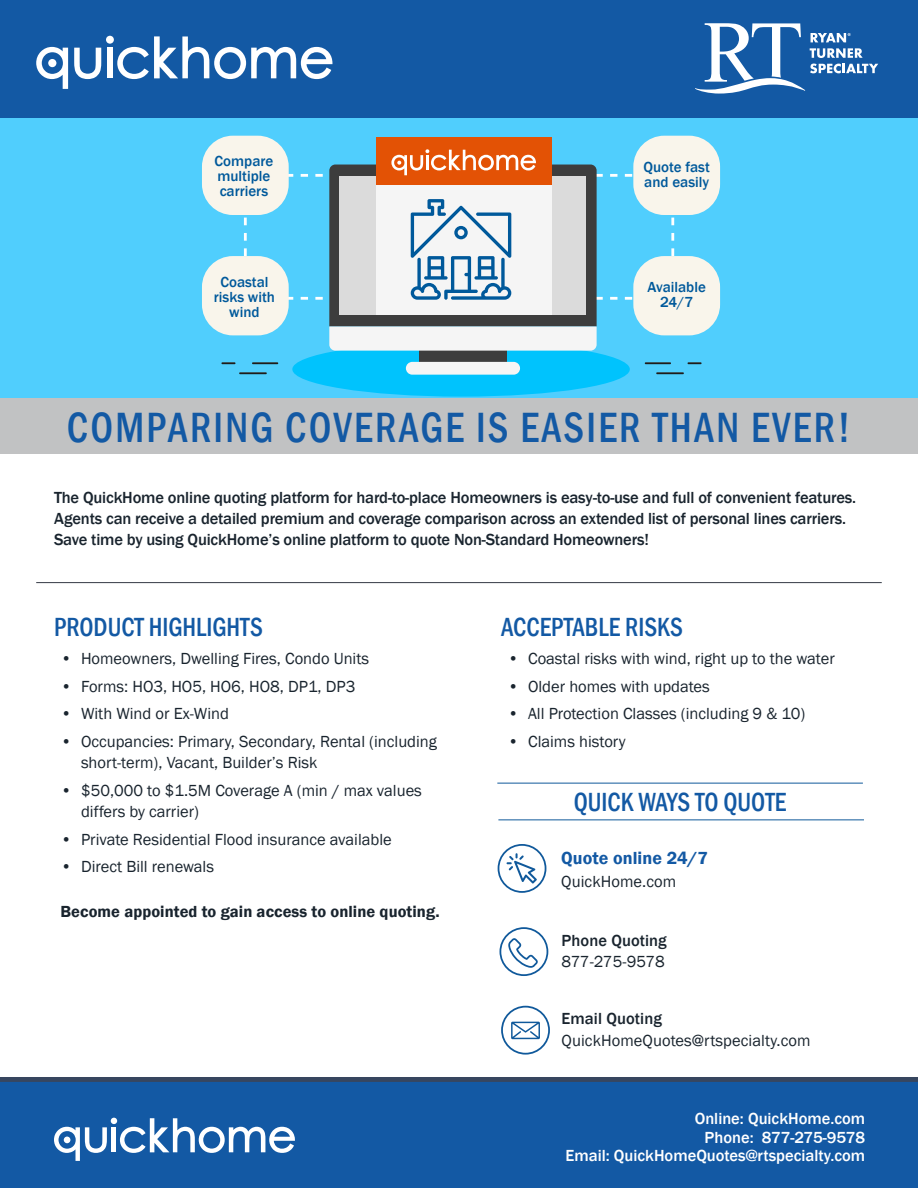
<style>
.page{position:relative;width:918px;height:1188px;background:#fff}
.page>*{position:absolute;margin:0;border:0;box-sizing:border-box;transform-origin:0 0}
.t1{font:500 condensed 43.5px "Franklin Gothic";letter-spacing:.055em;color:#1359a4;scale:.93 1}
.t2{font:500 condensed 27px "Franklin Gothic";color:#1359a4;scale:.93 1}
.t3{font:600 18px "Franklin Gothic";letter-spacing:.005em;color:#1359a4}
.t4{font:16.5px/21px "Franklin Gothic";color:#19242e}
.t5{font:500 16.5px/21px "Franklin Gothic";letter-spacing:-.01em;color:#19242e}
.t6{font:500 16.5px/18.5px "Franklin Gothic";color:#fff;text-align:right}
.t7{font:600 16.5px "Franklin Gothic";letter-spacing:.005em;color:#19242e}
.t8{font:16.5px "Franklin Gothic";letter-spacing:-.02em;color:#19242e}
.t9{font:500 15px/15px "Franklin Gothic";color:#00599b}
</style>
<div class="page">
<div style="left:0;top:0;width:918px;height:118px;background:#1359a4"></div>
<hr style="left:497px;top:783px;width:366px;height:1px;background:#10599b">
<hr style="left:498px;top:819px;width:366px;height:1px;background:#10599b">
<div style="left:146px;top:118px;width:630px;height:280px;background:#50cefd"></div>
<svg style="left:244px;top:218px;width:3px;height:7px"></svg>
<svg style="left:244px;top:233px;width:3px;height:8px"></svg>
<svg style="left:244px;top:248px;width:3px;height:8px"></svg>
<svg style="left:289px;top:297px;width:4px;height:3px"></svg>
<svg style="left:301px;top:297px;width:7px;height:3px"></svg>
<svg style="left:315px;top:297px;width:8px;height:3px"></svg>
<svg style="left:610px;top:297px;width:7px;height:3px"></svg>
<svg style="left:625px;top:297px;width:7px;height:3px"></svg>
<svg style="left:671px;top:218px;width:3px;height:7px"></svg>
<svg style="left:671px;top:233px;width:3px;height:8px"></svg>
<svg style="left:671px;top:248px;width:3px;height:8px"></svg>
<svg style="left:289px;top:174px;width:4px;height:3px"></svg>
<svg style="left:301px;top:174px;width:7px;height:3px"></svg>
<svg style="left:315px;top:174px;width:8px;height:3px"></svg>
<svg style="left:610px;top:174px;width:7px;height:3px"></svg>
<svg style="left:625px;top:174px;width:7px;height:3px"></svg>
<hr style="left:252px;top:362px;width:26px;height:2px;background:#1d1d1b">
<hr style="left:239px;top:372px;width:28px;height:2px;background:#1d1d1b">
<svg style="left:221px;top:362px;width:15px;height:2px"></svg>
<hr style="left:645px;top:362px;width:26px;height:2px;background:#1d1d1b">
<hr style="left:656px;top:372px;width:28px;height:2px;background:#1d1d1b">
<svg style="left:688px;top:362px;width:14px;height:2px"></svg>
<div style="left:292px;top:342px;width:338px;height:55px;background:#00c3fd;border-radius:50%"></div>
<div style="left:419px;top:345px;width:88px;height:23px;background:#3d3d3d"></div>
<div style="left:406px;top:362px;width:114px;height:13px;background:#f5f5f5;border-radius:6px"></div>
<div style="left:376px;top:137px;width:175px;height:48px;background:#e35205"></div>
<div style="left:633px;top:136px;width:87px;height:79px;background:#f9f5eb;border-radius:31px"></div>
<div style="left:633px;top:256px;width:87px;height:79px;background:#f9f5eb;border-radius:31px"></div>
<div style="left:202px;top:136px;width:87px;height:79px;background:#f9f5eb;border-radius:31px"></div>
<div style="left:202px;top:256px;width:87px;height:79px;background:#f9f5eb;border-radius:31px"></div>
<div style="left:0;top:118px;width:176px;height:280px;background:#50cefd"></div>
<div style="left:742px;top:118px;width:176px;height:280px;background:#50cefd"></div>
<div style="left:0;top:398px;width:918px;height:56px;background:#c1c2c3"></div>
<svg style="left:507px;top:853px;width:30px;height:31px"></svg>
<div style="left:498px;top:844px;width:48px;height:49px;border:2px solid #10599b;border-radius:50%"></div>
<svg style="left:508px;top:938px;width:30px;height:30px"></svg>
<div style="left:500px;top:927px;width:48px;height:49px;border:2px solid #10599b;border-radius:50%"></div>
<svg style="left:511px;top:1022px;width:29px;height:17px"></svg>
<div style="left:501px;top:1006px;width:49px;height:49px;border:2px solid #10599b;border-radius:50%"></div>
<hr style="left:36px;top:582px;width:846px;height:1px;background:#343a45">
<div style="left:0;top:1082px;width:918px;height:106px;background:#1359a4"></div>
<div style="left:0;top:1077px;width:918px;height:5px;background:#37465f"></div>
<svg style="left:54px;top:1118px;width:241px;height:43px"></svg>
<svg style="left:36px;top:47px;width:32px;height:42px"></svg>
<svg style="left:74px;top:36px;width:258px;height:43px"></svg>
<div style="left:48px;top:59px;width:8px;height:8px;background:#fff;border-radius:50%"></div>
<svg style="left:329px;top:149px;width:274px;height:202px;background:#c2bfbd"></svg>
<svg style="left:695px;top:23px;width:183px;height:71px"></svg>
<p class="t9" style="left:215px;top:153px;width:60px">Compare multiple carriers</p>
<p class="t9" style="left:214px;top:275px;width:63px;text-align:center">Coastal risks with wind</p>
<p class="t9" style="left:644px;top:160px;width:68px">Quote fast and easily</p>
<p class="t9" style="left:648px;top:280px;width:60px;text-align:center">Available<br>24/7</p>
<p class="t1" style="left:67px;top:399px;width:845px">COMPARING COVERAGE IS EASIER THAN EVER!</p>
<p class="t5" style="left:54px;top:487px;width:804px">The QuickHome online quoting platform for hard-to-place Homeowners is easy-to-use and full of convenient features.<br>Agents can receive a detailed premium and coverage comparison across an extended list of personal lines carriers.<br>Save time by using QuickHome’s online platform to quote Non-Standard Homeowners!</p>
<p class="t2" style="left:54px;top:609px;width:226px">PRODUCT HIGHLIGHTS</p>
<p class="t4" style="left:61px;top:648px;width:310px">• Homeowners, Dwelling Fires, Condo Units</p>
<p class="t4" style="left:61px;top:676px;width:296px">• Forms: HO3, HO5, HO6, HO8, DP1, DP3</p>
<p class="t4" style="left:61px;top:704px;width:170px">• With Wind or Ex-Wind</p>
<p class="t4" style="left:81px;top:731px;width:358px;text-indent:-20px">• Occupancies: Primary, Secondary, Rental (including short-term), Vacant, Builder’s Risk</p>
<p class="t4" style="left:81px;top:780px;width:342px;text-indent:-20px">• $50,000 to $1.5M Coverage A (min / max values differs by carrier)</p>
<p class="t4" style="left:61px;top:829px;width:333px">• Private Residential Flood insurance available</p>
<p class="t4" style="left:61px;top:857px;width:155px">• Direct Bill renewals</p>
<p class="t3" style="left:561px;top:847px;width:148px">Quote online 24/7</p>
<p class="t4" style="left:561px;top:871px;width:117px">QuickHome.com</p>
<p class="t2" style="left:501px;top:609px;width:197px">ACCEPTABLE RISKS</p>
<p class="t4" style="left:508px;top:648px;width:328px">• Coastal risks with wind, right up to the water</p>
<p class="t4" style="left:508px;top:676px;width:204px">• Older homes with updates</p>
<p class="t4" style="left:508px;top:704px;width:299px">• All Protection Classes (including 9 &amp; 10)</p>
<p class="t4" style="left:508px;top:731px;width:119px">• Claims history</p>
<p class="t2" style="left:574px;top:784px;width:230px">QUICK WAYS TO QUOTE</p>
<p class="t7" style="left:60px;top:901px;width:381px">Become appointed to gain access to online quoting.</p>
<p class="t5" style="left:562px;top:930px;width:107px">Phone Quoting</p>
<p class="t8" style="left:562px;top:952px;width:105px">877-275-9578</p>
<p class="t5" style="left:562px;top:1008px;width:102px">Email Quoting</p>
<p class="t4" style="left:562px;top:1030px;width:251px">QuickHomeQuotes@rtspecialty.com</p>
<p class="t6" style="left:566px;top:1110px;width:301px">Online: QuickHome.com<br>Phone: 877-275-9578<br>Email: QuickHomeQuotes@rtspecialty.com</p>
</div>
